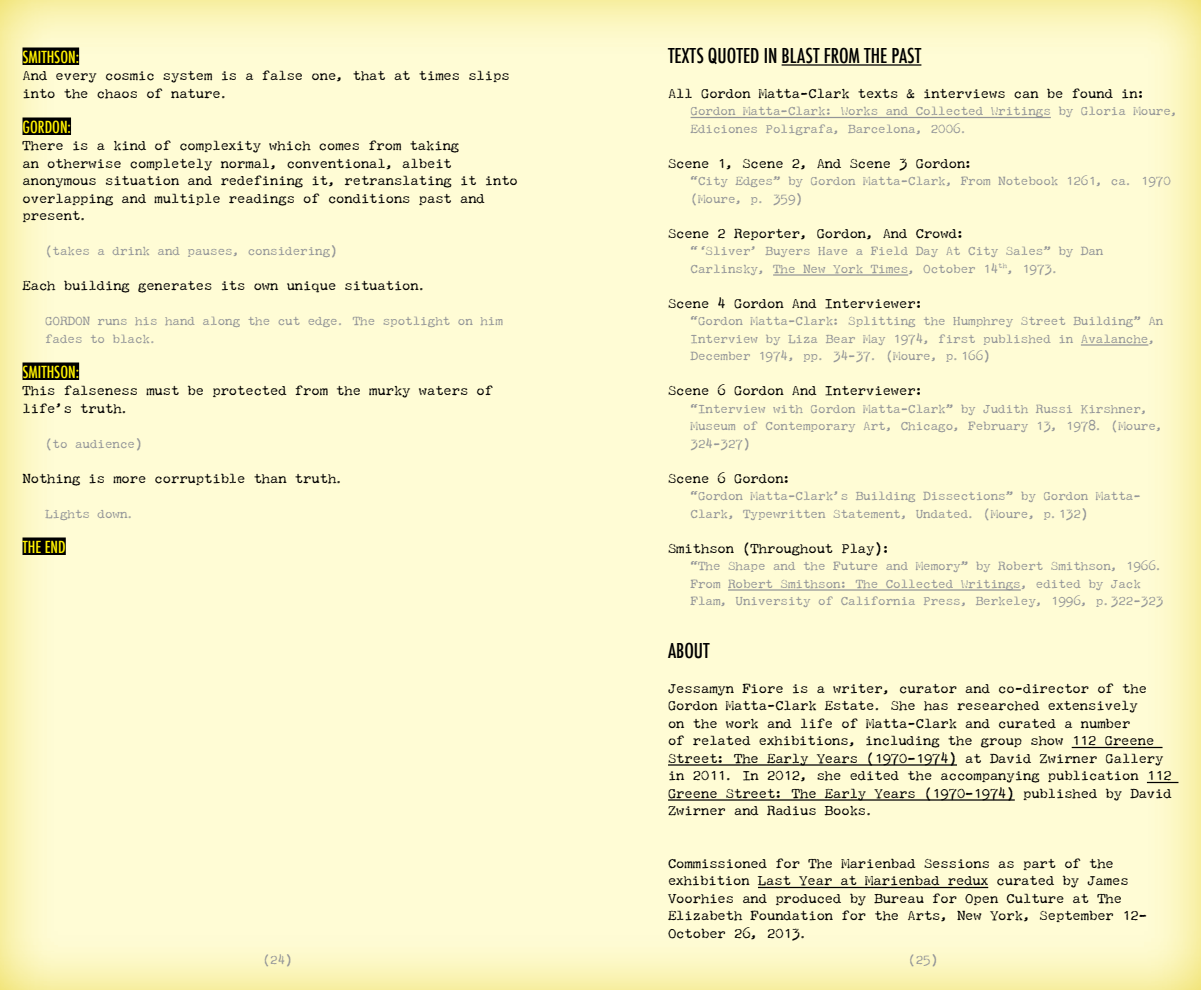
<style>
.page{position:relative;width:1201px;height:990px;background:#fff}
.page>*{position:absolute;margin:0;border:0;box-sizing:border-box;transform-origin:0 0}
.t1{font:500 condensed 20px "Futura";color:#000}
.t2{font:500 condensed 16.25px "Futura";color:#fff200}
.t3{font:13.75px/17.5px "P22 Typewriter";color:#000}
.t4{font:12.5px/17.5px "P22 Typewriter";color:#939598}
</style>
<div class="page">
<div style="left:0;top:0;width:1200px;height:990px;background:#e0c900;opacity:.75"></div>
<div style="left:22px;top:48px;width:57px;height:17px;background:#000"></div>
<div style="left:22px;top:118px;width:49px;height:17px;background:#000"></div>
<div style="left:22px;top:362px;width:57px;height:18px;background:#000"></div>
<div style="left:22px;top:538px;width:44px;height:17px;background:#000"></div>
<hr style="left:781px;top:64px;width:140px;height:2px;background:#000">
<hr style="left:690px;top:117px;width:360px;height:1px;background:#939598">
<hr style="left:773px;top:274px;width:135px;height:2px;background:#939598">
<hr style="left:1080px;top:344px;width:68px;height:2px;background:#939598">
<hr style="left:728px;top:589px;width:292px;height:2px;background:#939598">
<hr style="left:1071px;top:747px;width:91px;height:1px;background:#000">
<hr style="left:668px;top:764px;width:288px;height:2px;background:#000">
<hr style="left:1146px;top:782px;width:32px;height:1px;background:#000">
<hr style="left:668px;top:799px;width:346px;height:2px;background:#000">
<hr style="left:757px;top:887px;width:230px;height:1px;background:#000">
<p class="t2" style="left:22px;top:46px;width:58px">SMITHSON:</p>
<p class="t3" style="left:22px;top:66px;width:488px">And every cosmic system is a false one, that at times slips into the chaos of nature.</p>
<p class="t2" style="left:22px;top:116px;width:50px">GORDON:</p>
<p class="t3" style="left:22px;top:136px;width:497px">There is a kind of complexity which comes from taking<br>an otherwise completely normal, conventional, albeit anonymous situation and redefining it, retranslating it into overlapping and multiple readings of conditions past and present.</p>
<p class="t4" style="left:45px;top:242px;width:294px">(takes a drink and pauses, considering)</p>
<p class="t3" style="left:22px;top:276px;width:406px">Each building generates its own unique situation.</p>
<p class="t4" style="left:45px;top:312px;width:459px">GORDON runs his hand along the cut edge. The spotlight on him fades to black.</p>
<p class="t2" style="left:22px;top:361px;width:58px">SMITHSON:</p>
<p class="t3" style="left:22px;top:381px;width:472px">This falseness must be protected from the murky waters of life’s truth.</p>
<p class="t4" style="left:45px;top:434px;width:99px">(to audience)</p>
<p class="t3" style="left:22px;top:469px;width:323px">Nothing is more corruptible than truth.</p>
<p class="t4" style="left:45px;top:504px;width:91px">Lights down.</p>
<p class="t2" style="left:22px;top:536px;width:45px">THE END</p>
<h1 class="t1" style="left:668px;top:42px;width:59px">TEXTS QUOTED</h1>
<h1 class="t1" style="left:763px;top:42px;width:35px">IN BLAST</h1>
<h1 class="t1" style="left:823px;top:42px;width:84px">FROM THE PAST</h1>
<p class="t3" style="left:668px;top:84px;width:479px">All Gordon Matta-Clark texts &amp; interviews can be found in:</p>
<p class="t4" style="left:690px;top:102px;width:489px">Gordon Matta-Clark: Works and Collected Writings by Gloria Moure,<br>Ediciones Poligrafa, Barcelona, 2006.</p>
<p class="t3" style="left:668px;top:154px;width:307px">Scene 1, Scene 2, And Scene 3 Gordon:</p>
<p class="t4" style="left:690px;top:172px;width:481px">“City Edges” by Gordon Matta-Clark, From Notebook 1261, ca. 1970 (Moure, p. 359)</p>
<p class="t3" style="left:668px;top:224px;width:299px">Scene 2 Reporter, Gordon, And Crowd:</p>
<p class="t4" style="left:690px;top:242px;width:414px">“‘Sliver’ Buyers Have a Field Day At City Sales” by Dan<br>Carlinsky, The New York Times, October 14<sup>th</sup>, 1973.</p>
<p class="t3" style="left:668px;top:294px;width:257px">Scene 4 Gordon And Interviewer:</p>
<p class="t4" style="left:690px;top:312px;width:474px">“Gordon Matta-Clark: Splitting the Humphrey Street Building” An<br>Interview by Liza Bear May 1974, first published in Avalanche,<br>December 1974, pp. 34-37. (Moure, p.166)</p>
<p class="t3" style="left:668px;top:381px;width:257px">Scene 6 Gordon And Interviewer:</p>
<p class="t4" style="left:690px;top:399px;width:474px">“Interview with Gordon Matta-Clark” by Judith Russi Kirshner,<br>Museum of Contemporary Art, Chicago, February 13, 1978. (Moure,<br>324-327)</p>
<p class="t3" style="left:668px;top:469px;width:125px">Scene 6 Gordon:</p>
<p class="t4" style="left:690px;top:487px;width:451px">“Gordon Matta-Clark’s Building Dissections” by Gordon Matta-<br>Clark, Typewritten Statement, Undated. (Moure, p.132)</p>
<p class="t3" style="left:668px;top:539px;width:224px">Smithson (Throughout Play):</p>
<p class="t4" style="left:690px;top:557px;width:474px">“The Shape and the Future and Memory” by Robert Smithson, 1966.<br>From Robert Smithson: The Collected Writings, edited by Jack<br>Flam, University of California Press, Berkeley, 1996, p.322-323</p>
<h1 class="t1" style="left:668px;top:637px;width:10px">ABOUT</h1>
<p class="t3" style="left:668px;top:679px;width:505px">Jessamyn Fiore is a writer, curator and co-director of the Gordon Matta-Clark Estate. She has researched extensively<br>on the work and life of Matta-Clark and curated a number<br>of related exhibitions, including the group show 112 Greene Street: The Early Years (1970–1974) at David Zwirner Gallery in 2011. In 2012, she edited the accompanying publication 112<br>Greene Street: The Early Years (1970–1974) published by David Zwirner and Radius Books.</p>
<p class="t3" style="left:668px;top:854px;width:480px">Commissioned for The Marienbad Sessions as part of the exhibition Last Year at Marienbad redux curated by James Voorhies and produced by Bureau for Open Culture at The Elizabeth Foundation for the Arts, New York, September 12– October 26, 2013.</p>
<p class="t4" style="left:263px;top:951px;width:31px">(24)</p>
<p class="t4" style="left:908px;top:951px;width:31px">(25)</p>
</div>
